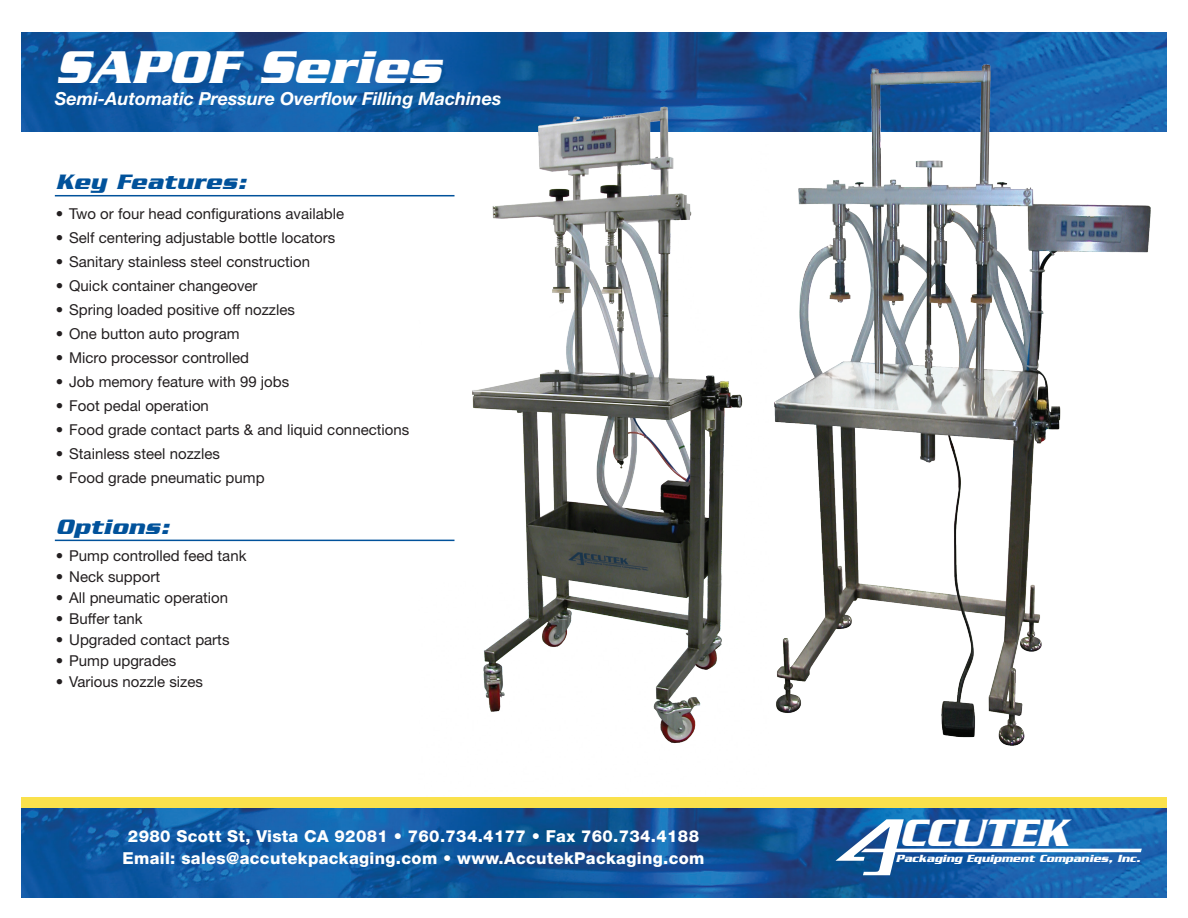
<style>
.page{position:relative;width:1188px;height:918px;background:#fff}
.page>*{position:absolute;margin:0;border:0;box-sizing:border-box;transform-origin:0 0}
.t1{font:italic 700 49.5px "Serpentine";letter-spacing:.01em;color:#fff}
.t2{font:italic 700 41.25px "Serpentine";color:#fff}
.t3{font:italic 700 22.5px "Serpentine";letter-spacing:.025em;color:#01529b}
.t4{font:italic 700 18px "Helvetica Neue";color:#fff}
.t5{font:800 16.5px "Helvetica Neue";letter-spacing:.02em;color:#fff}
.t6{font:15px "Helvetica Neue";color:#231f20}
.t7{font:italic 700 11.25px "Serpentine";color:#fff}
</style>
<div class="page">
<img style="left:21px;top:32px;width:1146px;height:99px">
<img style="left:21px;top:808px;width:1146px;height:89px">
<svg style="left:836px;top:819px;width:306px;height:56px"></svg>
<img style="left:419px;top:38px;width:350px;height:771px">
<img style="left:730px;top:39px;width:437px;height:771px">
<hr style="left:55px;top:195px;width:399px;height:1px;background:#01529b">
<hr style="left:55px;top:540px;width:399px;height:1px;background:#01529b">
<div style="left:21px;top:797px;width:1146px;height:11px;background:#fae14c"></div>
<p class="t1" style="left:55px;top:38px;width:388px">SAPOF Series</p>
<p class="t4" style="left:55px;top:87px;width:448px">Semi-Automatic Pressure Overflow Filling Machines</p>
<p class="t3" style="left:56px;top:168px;width:192px">Key Features:</p>
<p class="t6" style="left:56px;top:205px;width:290px">• Two or four head configurations available</p>
<p class="t6" style="left:56px;top:229px;width:281px">• Self centering adjustable bottle locators</p>
<p class="t6" style="left:56px;top:253px;width:256px">• Sanitary stainless steel construction</p>
<p class="t6" style="left:56px;top:277px;width:203px">• Quick container changeover</p>
<p class="t6" style="left:56px;top:301px;width:241px">• Spring loaded positive off nozzles</p>
<p class="t6" style="left:56px;top:325px;width:185px">• One button auto program</p>
<p class="t6" style="left:56px;top:349px;width:195px">• Micro processor controlled</p>
<p class="t6" style="left:56px;top:373px;width:235px">• Job memory feature with 99 jobs</p>
<p class="t6" style="left:56px;top:397px;width:155px">• Foot pedal operation</p>
<p class="t6" style="left:56px;top:421px;width:355px">• Food grade contact parts &amp; and liquid connections</p>
<p class="t6" style="left:56px;top:445px;width:166px">• Stainless steel nozzles</p>
<p class="t6" style="left:56px;top:469px;width:210px">• Food grade pneumatic pump</p>
<p class="t3" style="left:56px;top:513px;width:115px">Options:</p>
<p class="t6" style="left:56px;top:547px;width:192px">• Pump controlled feed tank</p>
<p class="t6" style="left:56px;top:568px;width:106px">• Neck support</p>
<p class="t6" style="left:56px;top:589px;width:174px">• All pneumatic operation</p>
<p class="t6" style="left:56px;top:610px;width:88px">• Buffer tank</p>
<p class="t6" style="left:56px;top:631px;width:175px">• Upgraded contact parts</p>
<p class="t6" style="left:56px;top:652px;width:122px">• Pump upgrades</p>
<p class="t6" style="left:56px;top:673px;width:149px">• Various nozzle sizes</p>
<p class="t5" style="left:128px;top:826px;width:573px">2980 Scott St, Vista CA 92081 • 760.734.4177 • Fax 760.734.4188</p>
<p class="t5" style="left:123px;top:848px;width:583px">Email: sales@accutekpackaging.com • www.AccutekPackaging.com</p>
<p class="t2" style="left:899px;top:808px;width:170px">CCUTEK</p>
<p class="t7" style="left:896px;top:852px;width:246px">Packaging Equipment Companies, Inc.</p>
</div>
